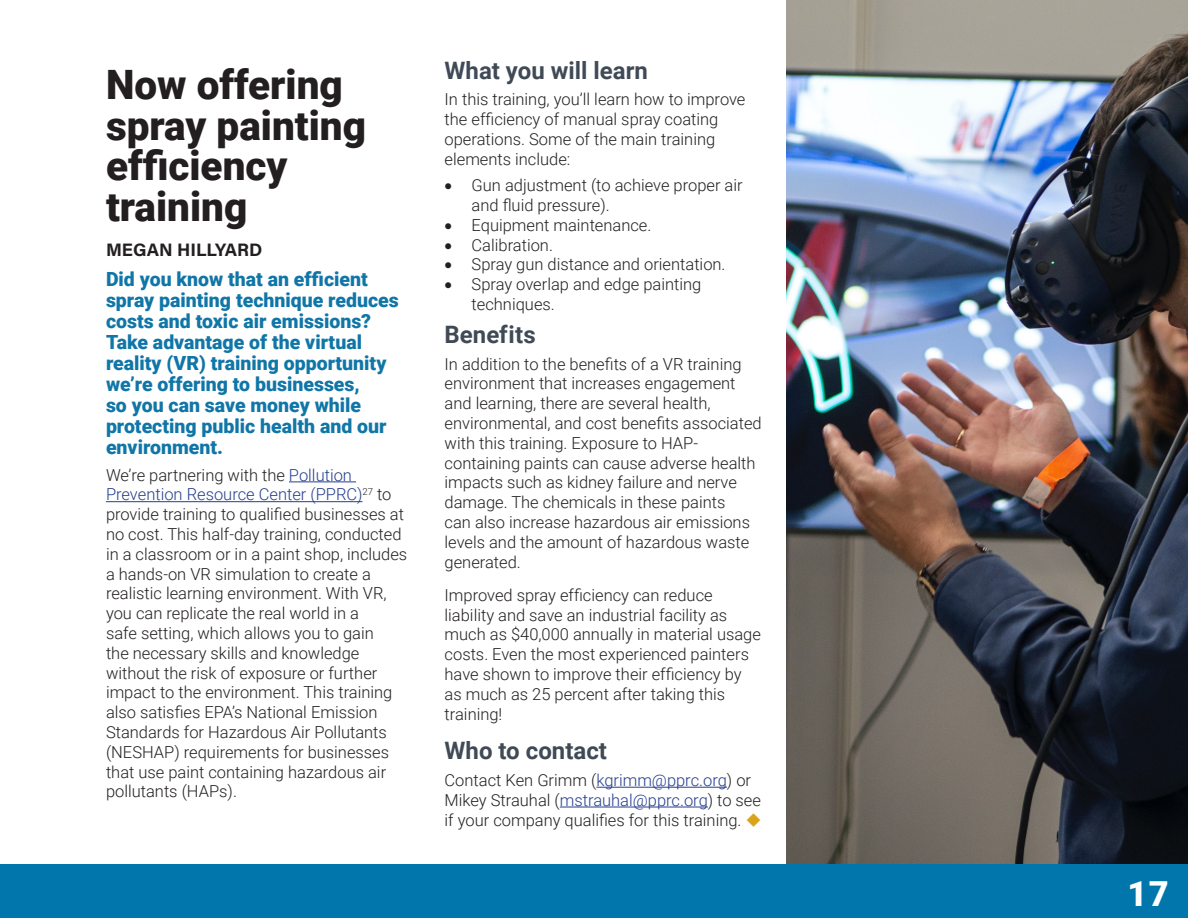
<style>
.page{position:relative;width:1188px;height:918px;background:#fff}
.page>*{position:absolute;margin:0;border:0;box-sizing:border-box;transform-origin:0 0}
.Article_Title__H3{font:900 40.5px/40.5px "Roboto";color:#231f20}
.t1{font:900 34.5px "Roboto";color:#fff}
.Article_Heading__H4{font:700 24px "Roboto";color:#404a56}
.Intro_Body_Text{font:900 19.5px/21px "Roboto";color:#1076a7}
.Byline{font:18px "Acumin Variable Concept";color:#231f20}
.t2{font:300 16.5px/19.8px "Roboto";color:#231f20}
.s1{color:#253f8e}
.s2{color:#d9a31a}
</style>
<div class="page">
<img style="left:786px;top:0;width:402px;height:864px">
<div style="left:0;top:864px;width:1188px;height:54px;background:#0176ac"></div>
<hr style="left:596px;top:787px;width:131px;height:1px;background:#253f8e">
<hr style="left:560px;top:807px;width:148px;height:1px;background:#253f8e">
<hr style="left:289px;top:481px;width:67px;height:1px;background:#253f8e">
<hr style="left:106px;top:501px;width:256px;height:1px;background:#253f8e">
<h3 class="Article_Title__H3" style="left:106px;top:63px;width:262px">Now offering spray painting efficiency training</h3>
<p class="Byline" style="left:106px;top:237px;width:158px">MEGAN HILLYARD</p>
<p class="Intro_Body_Text" style="left:106px;top:268px;width:294px">Did you know that an efficient spray painting technique reduces costs and toxic air emissions?<br>Take advantage of the virtual reality (VR) training opportunity we’re offering to businesses,<br>so you can save money while protecting public health and our environment.</p>
<p class="t2" style="left:106px;top:464px;width:303px">We’re partnering with the <span class="s1">Pollution Prevention Resource Center (PPRC)</span><sup>27</sup> to provide training to qualified businesses at no cost. This half-day training, conducted in a classroom or in a paint shop, includes a hands-on VR simulation to create a realistic learning environment. With VR, you can replicate the real world in a<br>safe setting, which allows you to gain<br>the necessary skills and knowledge without the risk of exposure or further impact to the environment. This training also satisfies EPA’s National Emission Standards for Hazardous Air Pollutants (NESHAP) requirements for businesses that use paint containing hazardous air pollutants (HAPs).</p>
<h4 class="Article_Heading__H4" style="left:445px;top:53px;width:205px">What you will learn</h4>
<p class="t2" style="left:445px;top:89px;width:302px">In this training, you’ll learn how to improve the efficiency of manual spray coating operations. Some of the main training elements include:</p>
<p class="t2" style="left:472px;top:175px;width:273px;text-indent:-27px">• Gun adjustment (to achieve proper air and fluid pressure).</p>
<p class="t2" style="left:445px;top:214px;width:208px">• Equipment maintenance.</p>
<p class="t2" style="left:445px;top:234px;width:110px">• Calibration.</p>
<p class="t2" style="left:445px;top:254px;width:282px">• Spray gun distance and orientation.</p>
<p class="t2" style="left:472px;top:274px;width:231px;text-indent:-27px">• Spray overlap and edge painting techniques.</p>
<h4 class="Article_Heading__H4" style="left:445px;top:318px;width:93px">Benefits</h4>
<p class="t2" style="left:445px;top:353px;width:319px">In addition to the benefits of a VR training environment that increases engagement and learning, there are several health, environmental, and cost benefits associated with this training. Exposure to HAP&shy;containing paints can cause adverse health impacts such as kidney failure and nerve damage. The chemicals in these paints<br>can also increase hazardous air emissions levels and the amount of hazardous waste generated.</p>
<p class="t2" style="left:445px;top:585px;width:318px">Improved spray efficiency can reduce liability and save an industrial facility as much as $40,000 annually in material usage costs. Even the most experienced painters have shown to improve their efficiency by as much as 25 percent after taking this training!</p>
<h4 class="Article_Heading__H4" style="left:445px;top:734px;width:164px">Who to contact</h4>
<p class="t2" style="left:445px;top:770px;width:319px">Contact Ken Grimm (<span class="s1">kgrimm@pprc.org</span>) or<br>Mikey Strauhal (<span class="s1">mstrauhal@pprc.org</span>) to see if your company qualifies for this training. <span class="s2">◆</span></p>
<h2 class="t1" style="left:1127px;top:870px;width:43px">17</h2>
</div>
